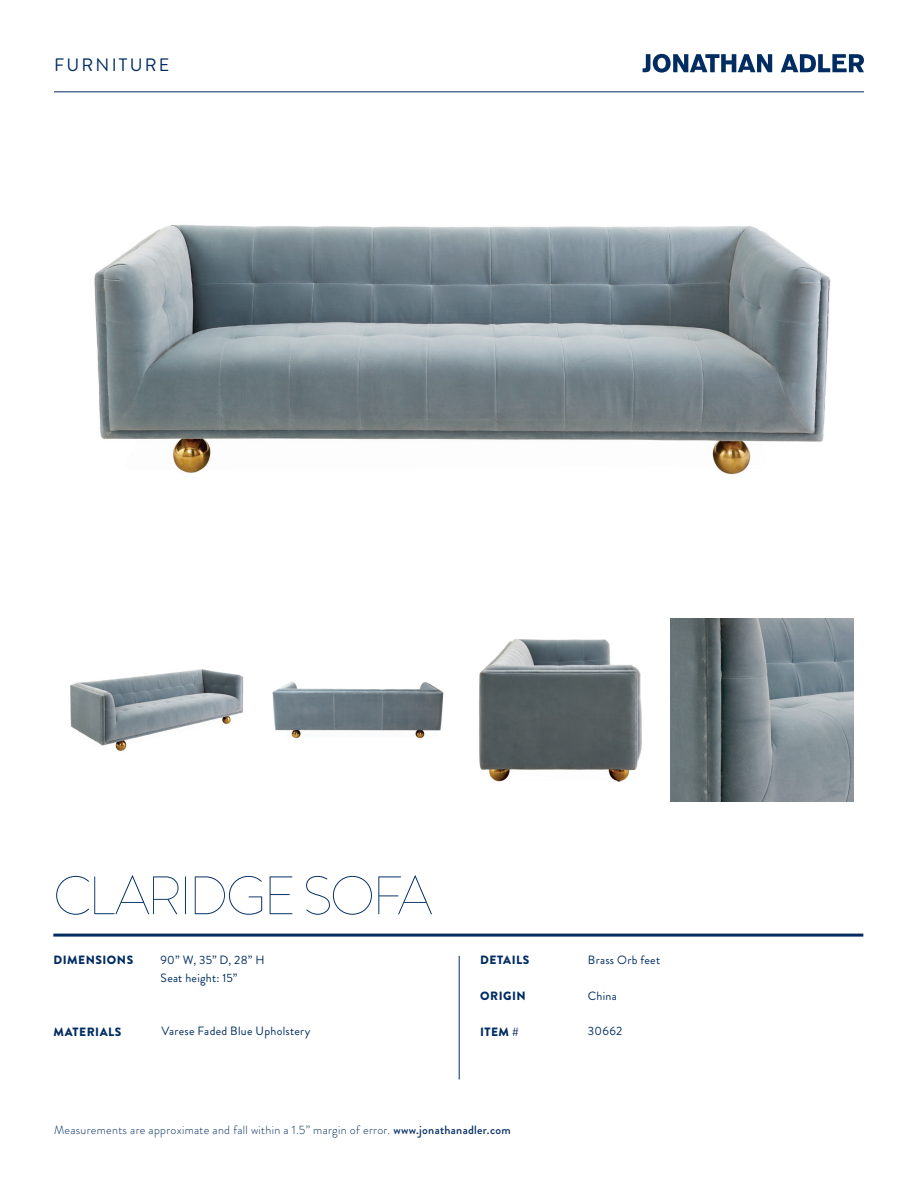
<style>
.page{position:relative;width:918px;height:1188px;background:#fff}
.page>*{position:absolute;margin:0;border:0;box-sizing:border-box;transform-origin:0 0}
.t1{font:100 54px "Brandon Grotesque";letter-spacing:-.055em;color:#002c62}
.t2{font:18px "Brandon Grotesque";letter-spacing:.12em;color:#002c62}
.t3{font:300 12px "Brandon Grotesque";letter-spacing:.025em;color:#002c62}
.t4{font:12px/18px "Brandon Grotesque";letter-spacing:.025em;color:#002c62}
.t5{font:900 12px "Brandon Grotesque";letter-spacing:.04em;color:#002c62}
.s1{font-weight:500}
</style>
<div class="page">
<svg style="left:643px;top:54px;width:129px;height:19px"></svg>
<svg style="left:781px;top:54px;width:83px;height:18px"></svg>
<hr style="left:54px;top:92px;width:810px;height:1px;background:#002c62">
<hr style="left:53px;top:934px;width:810px;height:3px;background:#002c62">
<hr style="left:459px;top:956px;width:1px;height:123px;background:#002c62">
<img style="left:94px;top:225px;width:737px;height:250px">
<img style="left:479px;top:639px;width:163px;height:143px">
<img style="left:272px;top:682px;width:172px;height:57px">
<img style="left:70px;top:669px;width:174px;height:82px">
<img style="left:670px;top:618px;width:184px;height:184px">
<h2 class="t2" style="left:54px;top:53px;width:117px">FURNITURE</h2>
<h1 class="t1" style="left:53px;top:859px;width:381px">CLARIDGE SOFA</h1>
<p class="t5" style="left:53px;top:952px;width:81px">DIMENSIONS</p>
<p class="t5" style="left:53px;top:1024px;width:70px">MATERIALS</p>
<p class="t4" style="left:160px;top:951px;width:106px">90” W, 35” D, 28” H<br>Seat height: 15”</p>
<p class="t4" style="left:162px;top:1022px;width:150px">Varese Faded Blue Upholstery</p>
<p class="t5" style="left:480px;top:952px;width:51px">DETAILS</p>
<p class="t5" style="left:480px;top:988px;width:47px">ORIGIN</p>
<p class="t5" style="left:480px;top:1024px;width:40px">ITEM #</p>
<p class="t3" style="left:54px;top:1122px;width:458px">Measurements are approximate and fall within a 1.5” margin of error. <span class="s1">www.jonathanadler.com</span></p>
<p class="t4" style="left:588px;top:951px;width:74px">Brass Orb feet</p>
<p class="t4" style="left:588px;top:987px;width:30px">China</p>
<p class="t4" style="left:588px;top:1023px;width:36px">30662</p>
</div>
